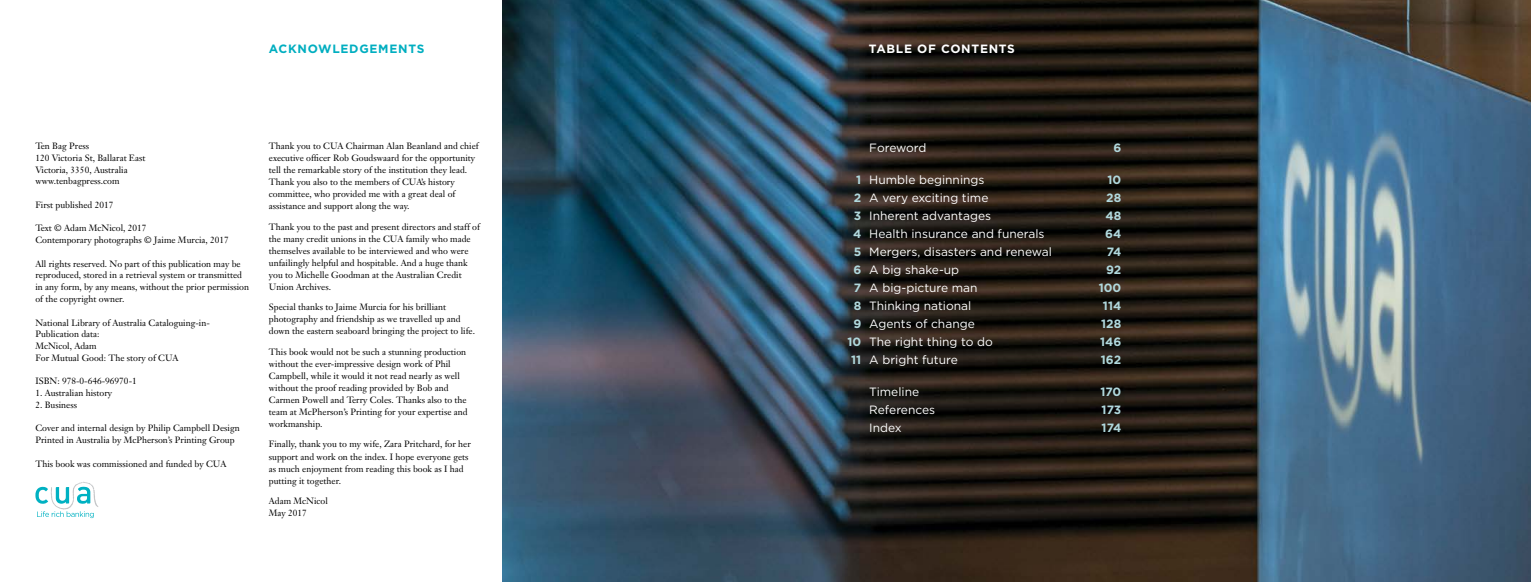
<style>
.page{position:relative;width:1531px;height:582px;background:#fff}
.page>*{position:absolute;margin:0;border:0;box-sizing:border-box;transform-origin:0 0}
.body_FO{font:12px "Gotham HTF";color:#fff}
.body_FO-2{font:700 12px "Gotham HTF";color:#b0d8dd}
.Prelim_head{font:700 12px "Gotham HTF";letter-spacing:.06em;color:#00aec0}
.Prelim_head-2{font:700 12px "Gotham HTF";letter-spacing:.06em;color:#fff}
.body_FO-3{font:12px "Gotham HTF";letter-spacing:-.02em;color:#fff}
.body_FO-4{font:9px/12px "Janson Text";color:#000}
.body_indent{font:9px/11.8px "Janson Text";color:#000}
.s1{font-weight:700;color:#b0d8dd}
</style>
<div class="page">
<img style="left:502px;top:0;width:1029px;height:581px">
<svg style="left:35px;top:482px;width:64px;height:35px"></svg>
<p class="Prelim_head" style="left:269px;top:41px;width:157px">ACKNOWLEDGEMENTS</p>
<p class="Prelim_head-2" style="left:869px;top:41px;width:147px">TABLE OF CONTENTS</p>
<p class="body_indent" style="left:35px;top:140px;width:55px">Ten Bag Press</p>
<p class="body_indent" style="left:35px;top:151px;width:112px">120 Victoria St, Ballarat East</p>
<p class="body_indent" style="left:35px;top:163px;width:94px">Victoria, 3350, Australia</p>
<p class="body_indent" style="left:35px;top:175px;width:86px">www.tenbagpress.com</p>
<p class="body_indent" style="left:35px;top:198px;width:80px">First published 2017</p>
<p class="body_indent" style="left:35px;top:222px;width:113px">Text © Adam McNicol, 2017</p>
<p class="body_indent" style="left:35px;top:234px;width:195px">Contemporary photographs © Jaime Murcia, 2017</p>
<p class="body_indent" style="left:35px;top:257px;width:215px">All rights reserved. No part of this publication may be reproduced, stored in a retrieval system or transmitted in any form, by any means, without the prior permission of the copyright owner.</p>
<p class="body_indent" style="left:35px;top:316px;width:176px">National Library of Australia Cataloguing-in-<br>Publication data:</p>
<p class="body_indent" style="left:35px;top:339px;width:63px">McNicol, Adam</p>
<p class="body_indent" style="left:35px;top:351px;width:145px">For Mutual Good: The story of CUA</p>
<p class="body_indent" style="left:35px;top:375px;width:103px">ISBN: 978-0-646-96970-1</p>
<p class="body_indent" style="left:35px;top:386px;width:78px">1. Australian history</p>
<p class="body_indent" style="left:35px;top:398px;width:43px">2. Business</p>
<p class="body_indent" style="left:35px;top:422px;width:206px">Cover and internal design by Philip Campbell Design</p>
<p class="body_indent" style="left:35px;top:433px;width:201px">Printed in Australia by McPherson’s Printing Group</p>
<p class="body_indent" style="left:35px;top:457px;width:192px">This book was commissioned and funded by CUA</p>
<p class="body_FO-4" style="left:269px;top:140px;width:211px">Thank you to CUA Chairman Alan Beanland and chief executive officer Rob Goudswaard for the opportunity tell the remarkable story of the institution they lead.<br>Thank you also to the members of CUA’s history committee, who provided me with a great deal of assistance and support along the way.</p>
<p class="body_FO-4" style="left:269px;top:220px;width:212px">Thank you to the past and present directors and staff of the many credit unions in the CUA family who made themselves available to be interviewed and who were unfailingly helpful and hospitable. And a huge thank you to Michelle Goodman at the Australian Credit Union Archives.</p>
<p class="body_FO-4" style="left:269px;top:301px;width:208px">Special thanks to Jaime Murcia for his brilliant photography and friendship as we travelled up and down the eastern seaboard bringing the project to life.</p>
<p class="body_FO-4" style="left:269px;top:345px;width:200px">This book would not be such a stunning production without the ever-impressive design work of Phil Campbell, while it would it not read nearly as well without the proof reading provided by Bob and Carmen Powell and Terry Coles. Thanks also to the team at McPherson’s Printing for your expertise and workmanship.</p>
<p class="body_FO-4" style="left:269px;top:438px;width:204px">Finally, thank you to my wife, Zara Pritchard, for her support and work on the index. I hope everyone gets as much enjoyment from reading this book as I had putting it together.</p>
<p class="body_FO-4" style="left:269px;top:494px;width:60px">Adam McNicol</p>
<p class="body_FO-4" style="left:269px;top:506px;width:40px">May 2017</p>
<p class="body_FO-3" style="left:869px;top:141px;width:59px">Foreword</p>
<p class="body_FO-2" style="left:1113px;top:141px;width:9px">6</p>
<p class="body_FO" style="left:856px;top:173px;width:130px"><span class="s1">1</span> Humble beginnings</p>
<p class="body_FO-2" style="left:1107px;top:173px;width:15px">10</p>
<p class="body_FO" style="left:854px;top:191px;width:136px"><span class="s1">2</span> A very exciting time</p>
<p class="body_FO-2" style="left:1106px;top:191px;width:17px">28</p>
<p class="body_FO" style="left:854px;top:209px;width:139px"><span class="s1">3</span> Inherent advantages</p>
<p class="body_FO-2" style="left:1105px;top:209px;width:17px">48</p>
<p class="body_FO" style="left:853px;top:227px;width:193px"><span class="s1">4</span> Health insurance and funerals</p>
<p class="body_FO-2" style="left:1105px;top:227px;width:18px">64</p>
<p class="body_FO" style="left:854px;top:245px;width:200px"><span class="s1">5</span> Mergers, disasters and renewal</p>
<p class="body_FO-2" style="left:1106px;top:245px;width:16px">74</p>
<p class="body_FO" style="left:853px;top:263px;width:107px"><span class="s1">6</span> A big shake-up</p>
<p class="body_FO-2" style="left:1106px;top:263px;width:17px">92</p>
<p class="body_FO" style="left:854px;top:281px;width:125px"><span class="s1">7</span> A big-picture man</p>
<p class="body_FO-2" style="left:1099px;top:281px;width:24px">100</p>
<p class="body_FO" style="left:854px;top:299px;width:119px"><span class="s1">8</span> Thinking national</p>
<p class="body_FO-2" style="left:1103px;top:299px;width:20px">114</p>
<p class="body_FO" style="left:853px;top:317px;width:123px"><span class="s1">9</span> Agents of change</p>
<p class="body_FO-2" style="left:1101px;top:317px;width:22px">128</p>
<p class="body_FO" style="left:847px;top:335px;width:147px"><span class="s1">10</span> The right thing to do</p>
<p class="body_FO-2" style="left:1100px;top:335px;width:23px">146</p>
<p class="body_FO" style="left:851px;top:353px;width:108px"><span class="s1">11</span> A bright future</p>
<p class="body_FO-2" style="left:1101px;top:353px;width:22px">162</p>
<p class="body_FO" style="left:869px;top:385px;width:51px">Timeline</p>
<p class="body_FO-2" style="left:1100px;top:385px;width:23px">170</p>
<p class="body_FO" style="left:869px;top:403px;width:67px">References</p>
<p class="body_FO-2" style="left:1101px;top:403px;width:21px">173</p>
<p class="body_FO" style="left:869px;top:421px;width:34px">Index</p>
<p class="body_FO-2" style="left:1101px;top:421px;width:21px">174</p>
</div>
